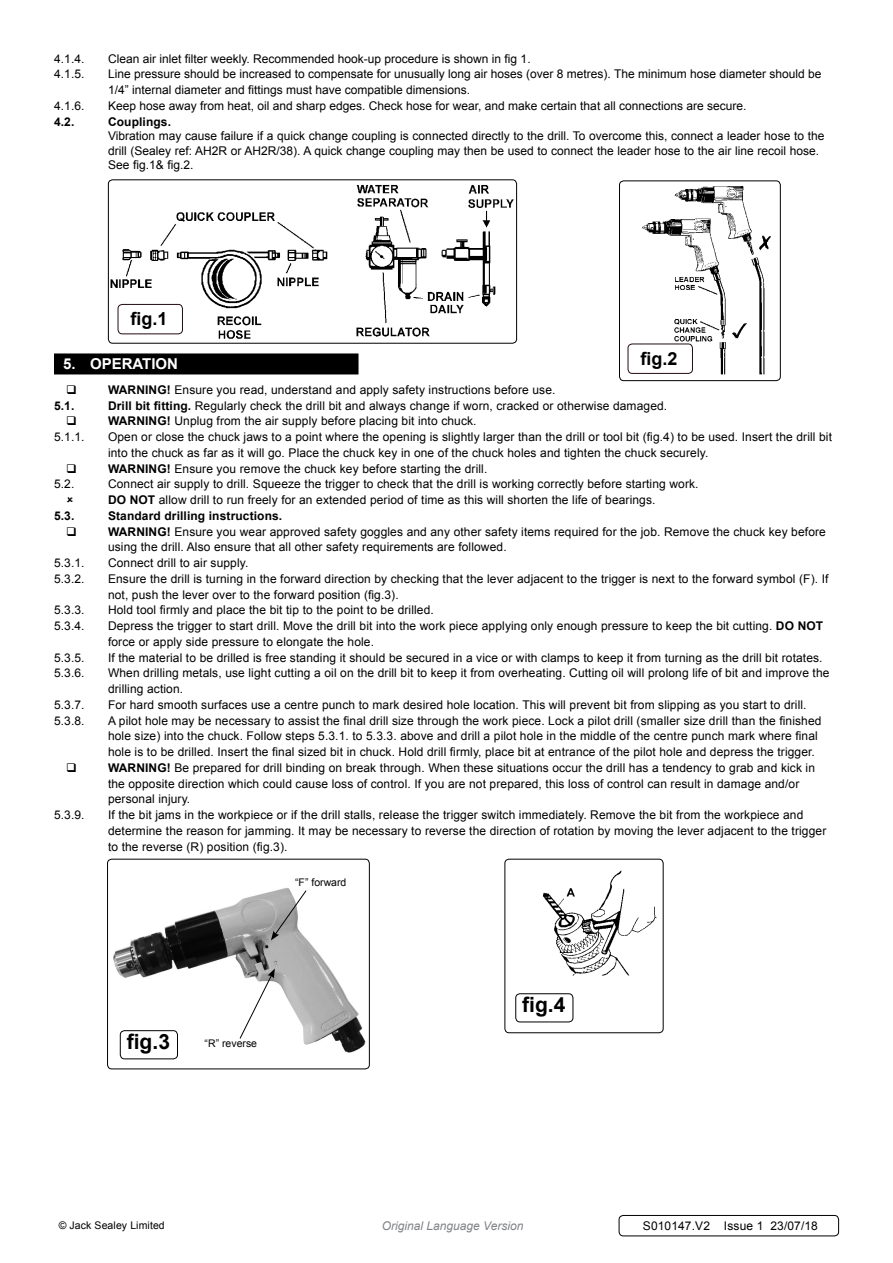
<style>
.page{position:relative;width:893px;height:1263px;background:#fff}
.page>*{position:absolute;margin:0;border:0;box-sizing:border-box;transform-origin:0 0}
.t1{font:700 21px "Arial";color:#000}
.t2{font:700 18px "Arial";color:#000}
.t3{font:700 15px "Arial";color:#fff}
.t4{font:12px/15.8px "Arial";letter-spacing:.01em;color:#000}
.t5{font:700 12px "Arial";letter-spacing:.01em;color:#000}
.t6{font:italic 12px "Arial";color:#808285}
.t7{font:10.5px "Arial";letter-spacing:.005em;color:#000}
.s1{font-weight:700}
</style>
<div class="page">
<div style="left:54px;top:353px;width:304px;height:21px;background:#000"></div>
<img style="left:543px;top:870px;width:114px;height:106px">
<div style="left:504px;top:859px;width:159px;height:174px;border:1px solid #000;border-radius:4px"></div>
<img style="left:110px;top:181px;width:405px;height:161px">
<div style="left:108px;top:179px;width:409px;height:165px;border:1px solid #000;border-radius:4px"></div>
<div style="left:118px;top:304px;width:64px;height:30px;background:#fff;border-radius:4px"></div>
<div style="left:118px;top:304px;width:65px;height:30px;border:1px solid #230d10;border-radius:4px"></div>
<div style="left:628px;top:344px;width:65px;height:30px;border:1px solid #230d10;border-radius:4px"></div>
<img style="left:639px;top:186px;width:132px;height:189px">
<div style="left:619px;top:180px;width:162px;height:201px;border:1px solid #000;border-radius:4px"></div>
<img style="left:108px;top:888px;width:261px;height:181px">
<div style="left:107px;top:859px;width:263px;height:210px;border:1px solid #000;border-radius:4px"></div>
<svg style="left:239px;top:968px;width:36px;height:71px"></svg>
<svg style="left:271px;top:890px;width:36px;height:50px"></svg>
<div style="left:515px;top:993px;width:58px;height:29px;border:1px solid #000;border-radius:4px"></div>
<div style="left:120px;top:1031px;width:57px;height:28px;background:#fff;border-radius:4px"></div>
<div style="left:120px;top:1030px;width:58px;height:29px;border:1px solid #000;border-radius:4px"></div>
<div style="left:619px;top:1215px;width:220px;height:21px;border:1px solid #000;border-radius:4px"></div>
<p class="t4" style="left:54px;top:51px;width:32px">4.1.4.</p>
<p class="t4" style="left:108px;top:51px;width:424px">Clean air inlet filter weekly. Recommended hook-up procedure is shown in fig 1.</p>
<p class="t4" style="left:54px;top:67px;width:43px">4.1.5. L</p>
<p class="t4" style="left:108px;top:67px;width:715px;text-indent:7px">ine pressure should be increased to compensate for unusually long air hoses (over 8 metres). The minimum hose diameter should be<br>1/4” internal diameter and fittings must have compatible dimensions.</p>
<p class="t4" style="left:54px;top:98px;width:32px">4.1.6.</p>
<p class="t4" style="left:108px;top:98px;width:640px">Keep hose away from heat, oil and sharp edges. Check hose for wear, and make certain that all connections are secure.</p>
<p class="t5" style="left:54px;top:113px;width:39px">4.2. C</p>
<p class="t5" style="left:117px;top:113px;width:56px">ouplings.</p>
<p class="t4" style="left:108px;top:129px;width:718px;line-height:14.4px">Vibration may cause failure if a quick change coupling is connected directly to the drill. To overcome this, connect a leader hose to the drill (Sealey ref: AH2R or AH2R/38). A quick change coupling may then be used to connect the leader hose to the air line recoil hose.<br>See fig.1&amp; fig.2.</p>
<h2 class="t2" style="left:131px;top:307px;width:39px">fig.1</h2>
<h2 class="t2" style="left:641px;top:347px;width:39px">fig.2</h2>
<p class="t3" style="left:63px;top:354px;width:104px">5. operation</p>
<p class="t4" style="left:108px;top:382px;width:449px"><span class="s1">WARNING!</span> Ensure you read, understand and apply safety instructions before use.</p>
<p class="t5" style="left:54px;top:397px;width:22px">5.1.</p>
<p class="t4" style="left:108px;top:398px;width:561px"><span class="s1">Drill bit fitting.</span> Regularly check the drill bit and always change if worn, cracked or otherwise damaged.<br><span class="s1">WARNING!</span> Unplug from the air supply before placing bit into chuck.</p>
<p class="t4" style="left:54px;top:429px;width:32px">5.1.1.</p>
<p class="t4" style="left:108px;top:429px;width:726px">Open or close the chuck jaws to a point where the opening is slightly larger than the drill or tool bit (fig.4) to be used. Insert the drill bit into the chuck as far as it will go. Place the chuck key in one of the chuck holes and tighten the chuck securely.<br><span class="s1">WARNING!</span> Ensure you remove the chuck key before starting the drill.</p>
<p class="t4" style="left:54px;top:476px;width:22px">5.2.</p>
<p class="t4" style="left:108px;top:476px;width:592px">Connect air supply to drill. Squeeze the trigger to check that the drill is working correctly before starting work.</p>
<p class="t5" style="left:93px;top:492px;width:9px">D</p>
<p class="t4" style="left:117px;top:492px;width:540px"><span class="s1">O NOT</span> allow drill to run freely for an extended period of time as this will shorten the life of bearings.</p>
<p class="t5" style="left:54px;top:508px;width:39px">5.3. S</p>
<p class="t4" style="left:108px;top:508px;width:719px;text-indent:8px"><span class="s1">tandard drilling instructions.<br>WARNING!</span> Ensure you wear approved safety goggles and any other safety items required for the job. Remove the chuck key before using the drill. Also ensure that all other safety requirements are followed.</p>
<p class="t4" style="left:54px;top:555px;width:32px">5.3.1.</p>
<p class="t4" style="left:108px;top:555px;width:142px">Connect drill to air supply.</p>
<p class="t4" style="left:54px;top:571px;width:43px">5.3.2. E</p>
<p class="t4" style="left:108px;top:571px;width:722px;text-indent:8px">nsure the drill is turning in the forward direction by checking that the lever adjacent to the trigger is next to the forward symbol (F). If not, push the lever over to the forward position (fig.3).</p>
<p class="t4" style="left:54px;top:602px;width:32px">5.3.3.</p>
<p class="t4" style="left:108px;top:602px;width:327px">Hold tool firmly and place the bit tip to the point to be drilled.</p>
<p class="t4" style="left:54px;top:618px;width:43px">5.3.4. D</p>
<p class="t4" style="left:108px;top:618px;width:717px;text-indent:9px">epress the trigger to start drill. Move the drill bit into the work piece applying only enough pressure to keep the bit cutting. <span class="s1">DO NOT </span>force or apply side pressure to elongate the hole.</p>
<p class="t4" style="left:54px;top:650px;width:32px">5.3.5.</p>
<p class="t4" style="left:108px;top:650px;width:716px">If the material to be drilled is free standing it should be secured in a vice or with clamps to keep it from turning as the drill bit rotates.</p>
<p class="t4" style="left:54px;top:665px;width:32px">5.3.6.</p>
<p class="t4" style="left:108px;top:665px;width:723px">When drilling metals, use light cutting a oil on the drill bit to keep it from overheating. Cutting oil will prolong life of bit and improve the drilling action.</p>
<p class="t4" style="left:54px;top:697px;width:32px">5.3.7.</p>
<p class="t4" style="left:108px;top:697px;width:700px">For hard smooth surfaces use a centre punch to mark desired hole location. This will prevent bit from slipping as you start to drill.</p>
<p class="t4" style="left:54px;top:713px;width:32px">5.3.8.</p>
<p class="t4" style="left:108px;top:713px;width:715px">A pilot hole may be necessary to assist the final drill size through the work piece. Lock a pilot drill (smaller size drill than the finished hole size) into the chuck. Follow steps 5.3.1. to 5.3.3. above and drill a pilot hole in the middle of the centre punch mark where final hole is to be drilled. Insert the final sized bit in chuck. Hold drill firmly, place bit at entrance of the pilot hole and depress the trigger.<br><span class="s1">WARNING!</span> Be prepared for drill binding on break through. When these situations occur the drill has a tendency to grab and kick in the opposite direction which could cause loss of control. If you are not prepared, this loss of control can result in damage and/or personal injury.</p>
<p class="t4" style="left:54px;top:807px;width:32px">5.3.9.</p>
<p class="t4" style="left:108px;top:807px;width:720px">If the bit jams in the workpiece or if the drill stalls, release the trigger switch immediately. Remove the bit from the workpiece and determine the reason for jamming. It may be necessary to reverse the direction of rotation by moving the lever adjacent to the trigger to the reverse (R) position (fig.3).</p>
<p class="t7" style="left:295px;top:876px;width:53px">“F” forward</p>
<h1 class="t1" style="left:127px;top:1028px;width:45px">fig.3</h1>
<p class="t7" style="left:205px;top:1036px;width:54px">“R” reverse</p>
<h1 class="t1" style="left:522px;top:991px;width:45px">fig.4</h1>
<p class="t7" style="left:59px;top:1218px;width:108px">© Jack Sealey Limited</p>
<p class="t6" style="left:382px;top:1218px;width:143px">Original Language Version</p>
<p class="t4" style="left:643px;top:1218px;width:177px">S010147.V2 Issue 1 23/07/18</p>
</div>
